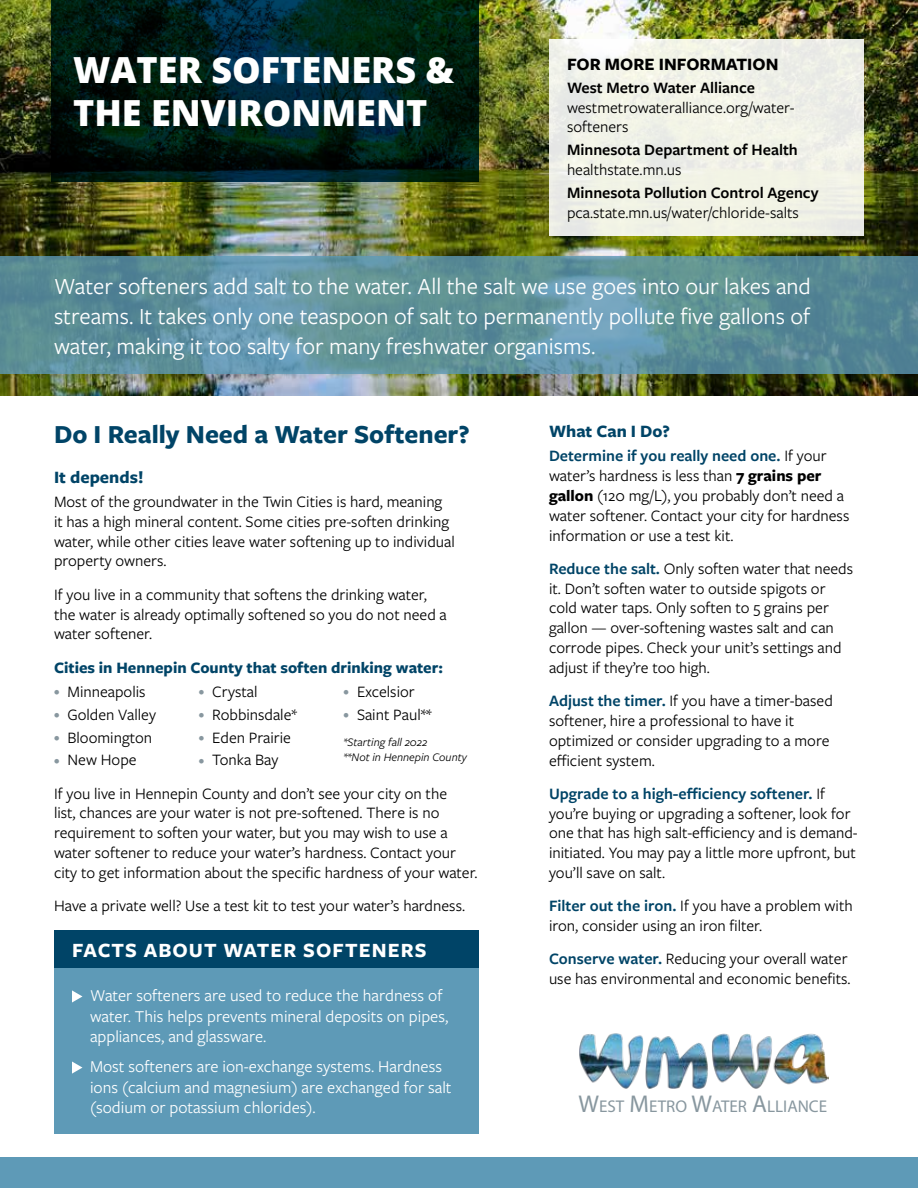
<style>
.page{position:relative;width:918px;height:1188px;background:#fff}
.page>*{position:absolute;margin:0;border:0;box-sizing:border-box;transform-origin:0 0}
.t1{font:800 36px/43.2px "Open Sans";color:#fff}
.t2{font:700 27px "Freight Sans Pro";color:#004467}
.t3{font:24px/30px "Freight Sans Pro";color:#fff;text-align:justify}
.t4{font:700 21px "Freight Sans Pro";letter-spacing:.05em;color:#fff}
.t5{font:700 18px "Freight Sans Pro";color:#004467}
.t6{font:700 18px "Freight Sans Pro";color:#000}
.t7{font:17.25px/20.7px "Freight Sans Pro";color:#fff}
.t8{font:17.1px "Myriad Pro";color:#88979f}
.t9{font:16.5px/19.8px "Freight Sans Pro";color:#000}
.t10{font:600 16.5px "Freight Sans Pro";color:#000}
.t11{font:700 16.5px "Freight Sans Pro";color:#004467}
.t12{font:italic 12px/14.4px "Freight Sans Pro";color:#000}
.s1{font-size:12px;color:#88979f}
.s2{font-weight:600;color:#004467}
.s3{font-weight:700}
.s4{font-size:24.3px}
</style>
<div class="page">
<img style="left:0;top:0;width:918px;height:396px">
<svg style="left:52px;top:0;width:427px;height:182px;background:#001e1b"></svg>
<div style="left:0;top:1157px;width:918px;height:31px;background:#5e9ab7"></div>
<svg style="left:0;top:256px;width:918px;height:118px;background:#5e909c"></svg>
<img style="left:579px;top:1033px;width:250px;height:56px">
<div style="left:54px;top:968px;width:424px;height:166px;background:#5e9ab7"></div>
<svg style="left:72px;top:990px;width:11px;height:13px"></svg>
<svg style="left:72px;top:1062px;width:11px;height:12px"></svg>
<div style="left:549px;top:40px;width:315px;height:196px;background:#f1f2e7"></div>
<div style="left:54px;top:931px;width:424px;height:37px;background:#004467"></div>
<h1 class="t1" style="left:73px;top:47px;width:383px">WATER SOFTENERS &amp;<br>THE ENVIRONMENT</h1>
<p class="t6" style="left:567px;top:52px;width:213px">FOR MORE INFORMATION</p>
<p class="t10" style="left:567px;top:76px;width:189px">West Metro Water Alliance</p>
<p class="t9" style="left:567px;top:97px;width:229px">westmetrowateralliance.org/water&shy;softeners</p>
<p class="t10" style="left:567px;top:139px;width:232px">Minnesota Department of Health</p>
<p class="t9" style="left:567px;top:159px;width:116px">healthstate.mn.us</p>
<p class="t10" style="left:567px;top:181px;width:253px">Minnesota Pollution Control Agency</p>
<p class="t9" style="left:567px;top:202px;width:233px">pca.state.mn.us/water/chloride-salts</p>
<h3 class="t3" style="left:54px;top:270px;width:758px">Water softeners add salt to the water. All the salt we use goes into our lakes and streams. It takes only one teaspoon of salt to permanently pollute five gallons of water, making it too salty for many freshwater organisms.</h3>
<h2 class="t2" style="left:54px;top:416px;width:417px">Do I Really Need a Water Softener?</h2>
<p class="t5" style="left:54px;top:465px;width:91px">It depends!</p>
<p class="t9" style="left:54px;top:491px;width:402px">Most of the groundwater in the Twin Cities is hard, meaning it has a high mineral content. Some cities pre-soften drinking water, while other cities leave water softening up to individual property owners.</p>
<p class="t9" style="left:54px;top:584px;width:394px">If you live in a community that softens the drinking water, the water is already optimally softened so you do not need a water softener.</p>
<p class="t11" style="left:54px;top:656px;width:390px">Cities in Hennepin County that soften drinking water:</p>
<p class="t9" style="left:54px;top:681px;width:93px"><span class="s1">•</span> Minneapolis</p>
<p class="t9" style="left:54px;top:704px;width:104px"><span class="s1">•</span> Golden Valley</p>
<p class="t9" style="left:54px;top:727px;width:100px"><span class="s1">•</span> Bloomington</p>
<p class="t9" style="left:54px;top:749px;width:84px"><span class="s1">•</span> New Hope</p>
<p class="t9" style="left:344px;top:681px;width:73px"><span class="s1">•</span> Excelsior</p>
<p class="t9" style="left:344px;top:704px;width:90px"><span class="s1">•</span> Saint Paul**</p>
<p class="t12" style="left:344px;top:735px;width:125px">*Starting fall 2022<br>**Not in Hennepin County</p>
<p class="t9" style="left:54px;top:783px;width:425px">If you live in Hennepin County and don’t see your city on the<br>list, chances are your water is not pre-softened. There is no requirement to soften your water, but you may wish to use a water softener to reduce your water’s hardness. Contact your city to get information about the specific hardness of your water.</p>
<p class="t9" style="left:54px;top:895px;width:413px">Have a private well? Use a test kit to test your water’s hardness.</p>
<p class="t9" style="left:199px;top:681px;width:60px"><span class="s1">•</span> Crystal</p>
<p class="t9" style="left:199px;top:704px;width:100px"><span class="s1">•</span> Robbinsdale*</p>
<p class="t9" style="left:199px;top:727px;width:94px"><span class="s1">•</span> Eden Prairie</p>
<p class="t9" style="left:199px;top:749px;width:81px"><span class="s1">•</span> Tonka Bay</p>
<p class="t4" style="left:72px;top:935px;width:356px">FACTS ABOUT WATER SOFTENERS</p>
<p class="t7" style="left:90px;top:984px;width:360px">Water softeners are used to reduce the hardness of water. This helps prevents mineral deposits on pipes, appliances, and glassware.</p>
<p class="t7" style="left:90px;top:1055px;width:363px">Most softeners are ion-exchange systems. Hardness ions (calcium and magnesium) are exchanged for salt (sodium or potassium chlorides).</p>
<p class="t5" style="left:549px;top:419px;width:123px">What Can I Do?</p>
<p class="t9" style="left:549px;top:445px;width:302px"><span class="s2">Determine if you really need one.</span> If your water’s hardness is less than <span class="s3">7 grains per gallon</span> (120 mg/L), you probably don’t need a water softener. Contact your city for hardness information or use a test kit.</p>
<p class="t9" style="left:549px;top:558px;width:306px"><span class="s2">Reduce the salt.</span> Only soften water that needs it. Don’t soften water to outside spigots or cold water taps. Only soften to 5 grains per gallon — over-softening wastes salt and can corrode pipes. Check your unit’s settings and adjust if they’re too high.</p>
<p class="t9" style="left:549px;top:690px;width:285px"><span class="s2">Adjust the timer.</span> If you have a timer-based softener, hire a professional to have it optimized or consider upgrading to a more efficient system.</p>
<p class="t9" style="left:549px;top:783px;width:310px"><span class="s2">Upgrade to a high-efficiency softener.</span> If you’re buying or upgrading a softener, look for one that has high salt-efficiency and is demand&shy;initiated. You may pay a little more upfront, but you’ll save on salt.</p>
<p class="t9" style="left:549px;top:895px;width:305px"><span class="s2">Filter out the iron.</span> If you have a problem with iron, consider using an iron filter.</p>
<p class="t9" style="left:549px;top:948px;width:303px"><span class="s2">Conserve water.</span> Reducing your overall water use has environmental and economic benefits.</p>
<p class="t8" style="left:579px;top:1095px;width:250px"><span class="s4">W</span>EST <span class="s4">M</span>ETRO <span class="s4">W</span>ATER <span class="s4">A</span>LLIANCE</p>
</div>
